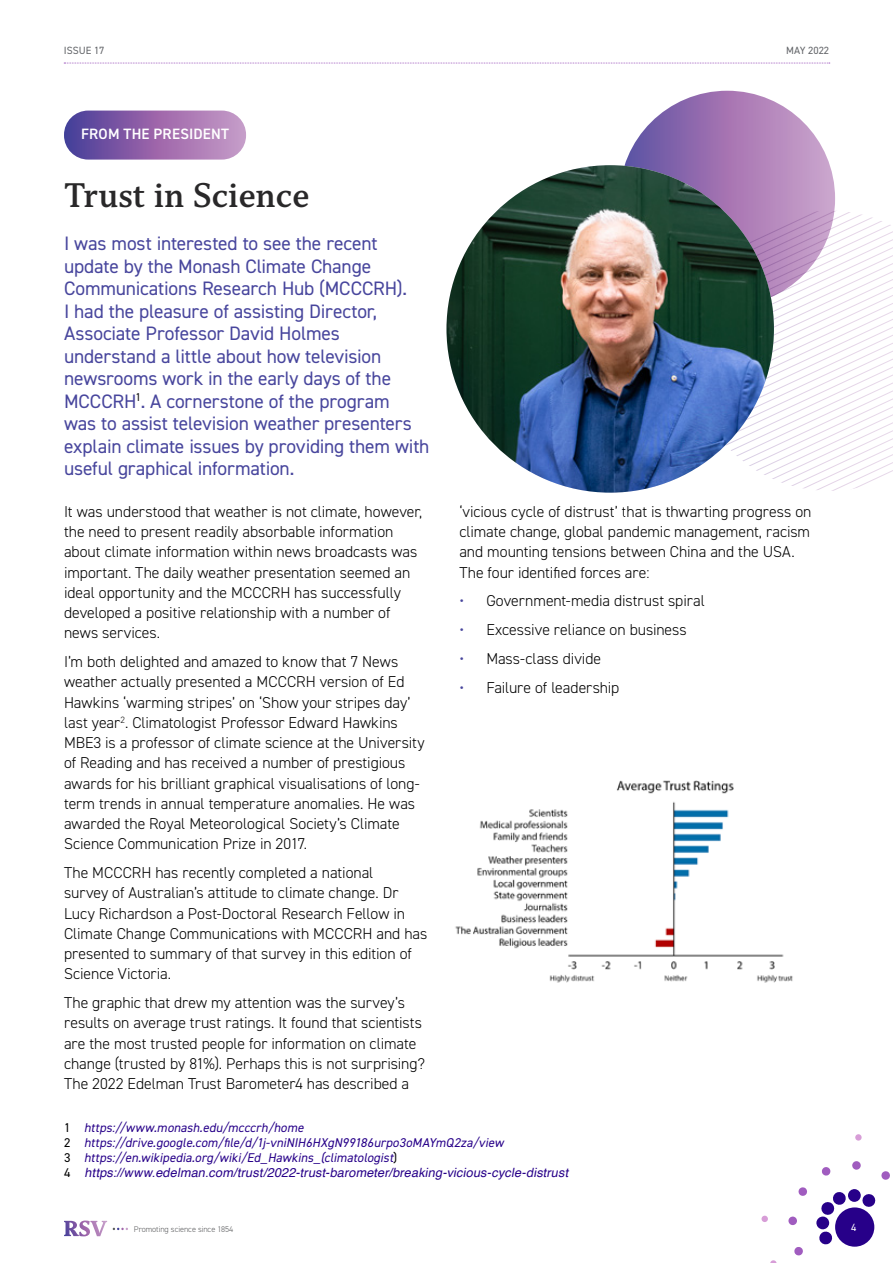
<style>
.page{position:relative;width:893px;height:1263px;background:#fff}
.page>*{position:absolute;margin:0;border:0;box-sizing:border-box;transform-origin:0 0}
.t1{font:600 36px "Capitolina";color:#292829}
.t2{font:19.5px/22.5px "DIN2014";letter-spacing:-.01em;color:#48469d}
.t3{font:300 15.75px/20.2px "DIN2014";letter-spacing:-.005em;color:#000}
.t4{font:600 15px "DIN2014";letter-spacing:.015em;color:#fff}
.t5{font:italic 12.75px/15px "DIN2014";color:#270089}
.t6{font:italic 12.75px "Helvetica";color:#270089}
.t7{font:10.5px "DIN2014";color:#636569}
.t8{font:10.5px "DIN2014";color:#fff}
.t9{font:300 8.25px "DIN2014";letter-spacing:-.005em;color:#58595b}
.s1{color:#48469d}
.s2{font-style:normal;color:#000}
.s3{font-family:"DIN2014";font-style:normal;color:#000}
</style>
<div class="page">
<svg style="left:862px;top:1194px;width:14px;height:13px"></svg>
<svg style="left:881px;top:1171px;width:9px;height:9px"></svg>
<div style="left:848px;top:1189px;width:13px;height:13px;background:#270089;border-radius:50%"></div>
<div style="left:852px;top:1161px;width:9px;height:9px;background:#a05cbf;border-radius:50%"></div>
<div style="left:855px;top:1134px;width:7px;height:7px;background:#d79dd7;border-radius:50%"></div>
<svg style="left:821px;top:1167px;width:10px;height:9px"></svg>
<svg style="left:821px;top:1192px;width:25px;height:24px"></svg>
<svg style="left:798px;top:1187px;width:9px;height:9px"></svg>
<div style="left:816px;top:1216px;width:13px;height:13px;background:#270089;border-radius:50%"></div>
<div style="left:788px;top:1216px;width:9px;height:9px;background:#a05cbf;border-radius:50%"></div>
<div style="left:761px;top:1215px;width:7px;height:7px;background:#d79dd7;border-radius:50%"></div>
<svg style="left:819px;top:1231px;width:14px;height:14px"></svg>
<svg style="left:794px;top:1247px;width:9px;height:9px"></svg>
<svg style="left:770px;top:1260px;width:7px;height:3px"></svg>
<svg style="left:64px;top:63px;width:766px;height:1px"></svg>
<div style="left:835px;top:1207px;width:39px;height:40px;background:#270089;border-radius:50%"></div>
<svg style="left:64px;top:1220px;width:43px;height:16px"></svg>
<svg style="left:113px;top:1228px;width:15px;height:2px"></svg>
<svg style="left:64px;top:111px;width:182px;height:49px;background:#9872b2"></svg>
<div style="left:619px;top:91px;width:216px;height:215px;background:linear-gradient(to right,#654fa0,#d4a1ca);border-radius:50%"></div>
<svg style="left:691px;top:211px;width:202px;height:280px"></svg>
<img style="left:446px;top:165px;width:328px;height:328px;border-radius:164px">
<img style="left:455px;top:780px;width:338px;height:203px">
<p class="t7" style="left:64px;top:44px;width:42px">ISSUE 17</p>
<p class="t4" style="left:81px;top:124px;width:149px">FROM THE PRESIDENT</p>
<h1 class="t1" style="left:64px;top:173px;width:247px">Trust in Science</h1>
<p class="t2" style="left:64px;top:232px;width:367px">I was most interested to see the recent update by the Monash Climate Change Communications Research Hub (MCCCRH).<br>I had the pleasure of assisting Director, Associate Professor David Holmes understand a little about how television newsrooms work in the early days of the MCCCRH<sup>1</sup>. A cornerstone of the program<br>was to assist television weather presenters explain climate issues by providing them with useful graphical information.</p>
<p class="t3" style="left:64px;top:501px;width:360px">It was understood that weather is not climate, however, the need to present readily absorbable information about climate information within news broadcasts was important. The daily weather presentation seemed an ideal opportunity and the MCCCRH has successfully developed a positive relationship with a number of news services.</p>
<p class="t3" style="left:64px;top:652px;width:362px">I’m both delighted and amazed to know that 7 News weather actually presented a MCCCRH version of Ed Hawkins ‘warming stripes’ on ‘Show your stripes day’ last year<sup>2</sup>. Climatologist Professor Edward Hawkins MBE3 is a professor of climate science at the University of Reading and has received a number of prestigious awards for his brilliant graphical visualisations of long&shy;term trends in annual temperature anomalies. He was awarded the Royal Meteorological Society’s Climate Science Communication Prize in 2017.</p>
<p class="t3" style="left:64px;top:863px;width:365px">The MCCCRH has recently completed a national<br>survey of Australian’s attitude to climate change. Dr Lucy Richardson a Post-Doctoral Research Fellow in Climate Change Communications with MCCCRH and has presented to summary of that survey in this edition of Science Victoria.</p>
<p class="t3" style="left:64px;top:993px;width:363px">The graphic that drew my attention was the survey’s results on average trust ratings. It found that scientists are the most trusted people for information on climate change (trusted by 81%). Perhaps this is not surprising?<br>The 2022 Edelman Trust Barometer4 has described a</p>
<p class="t7" style="left:786px;top:44px;width:44px">MAY 2022</p>
<p class="t3" style="left:459px;top:501px;width:354px">‘vicious cycle of distrust’ that is thwarting progress on climate change, global pandemic management, racism and mounting tensions between China and the USA.<br>The four identified forces are:</p>
<p class="t3" style="left:459px;top:591px;width:247px"><span class="s1">•</span> Government-media distrust spiral</p>
<p class="t3" style="left:459px;top:620px;width:229px"><span class="s1">•</span> Excessive reliance on business</p>
<p class="t3" style="left:459px;top:648px;width:143px"><span class="s1">•</span> Mass-class divide</p>
<p class="t3" style="left:459px;top:677px;width:162px"><span class="s1">•</span> Failure of leadership</p>
<p class="t5" style="left:64px;top:1119px;width:444px"><span class="s2">1</span> https://www.monash.edu/mcccrh/home<br><span class="s2">2</span> https://drive.google.com/file/d/1j -vniNIH6HXgN99186urpo3oMAYmQ2za/view<br><span class="s2">3</span> https://en.wikipedia.org/wiki/Ed_Hawkins_(climatologist<span class="s2">)</span></p>
<p class="t6" style="left:64px;top:1162px;width:509px"><span class="s3">4</span> https://www.edelman.com/trust/2022-trust-barometer/breaking-vicious-cycle-distrust</p>
<p class="t9" style="left:134px;top:1224px;width:101px">Promoting science since 1854</p>
<p class="t8" style="left:851px;top:1221px;width:7px">4</p>
</div>
